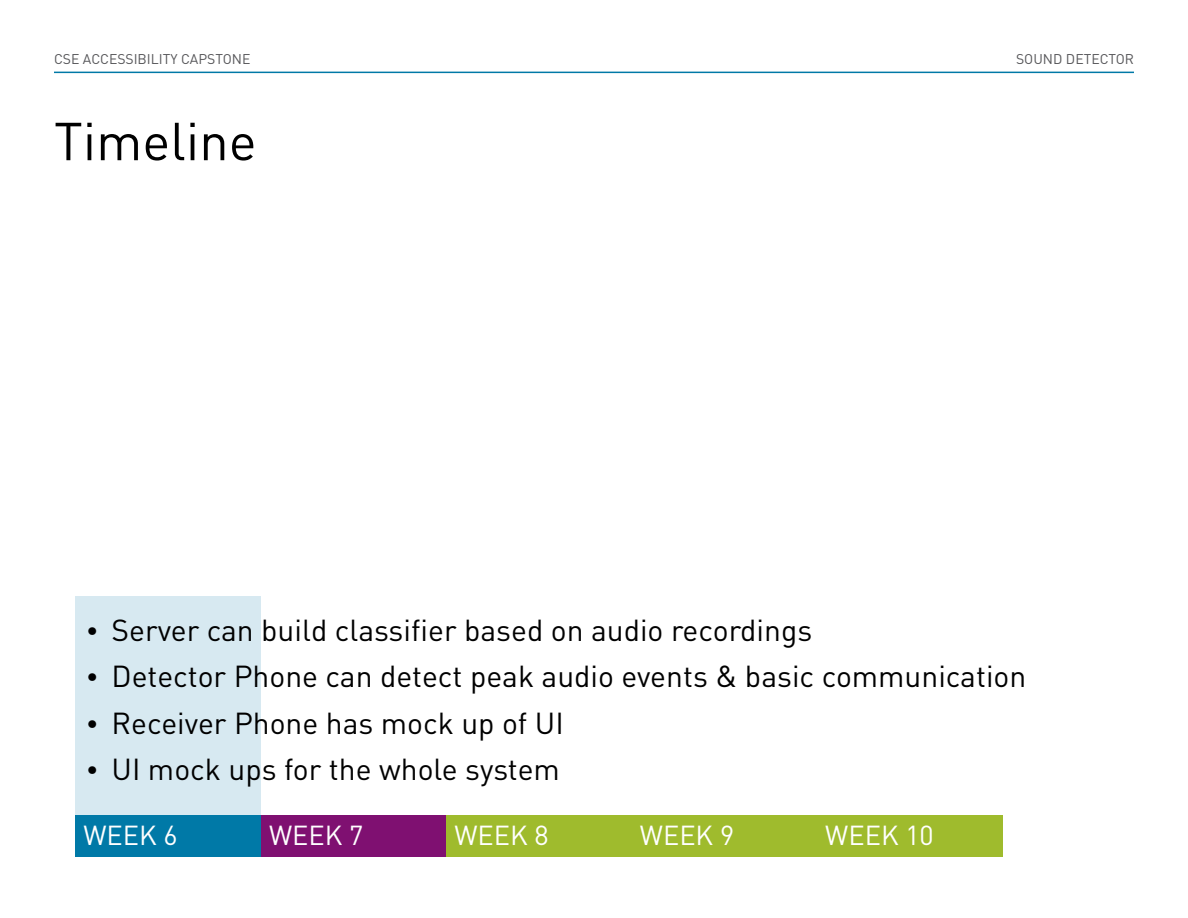
<style>
.page{position:relative;width:1188px;height:918px;background:#fff}
.page>*{position:absolute;margin:0;border:0;box-sizing:border-box;transform-origin:0 0}
.t1{font:52.65px "DIN";color:#000}
.t2{font:30px "DIN";color:#000}
.t3{font:27.15px "DIN";color:#fff}
.t4{font:13.95px "DIN";color:#565659}
.s1{font-family:"Plantin Std";font-weight:300}
</style>
<div class="page">
<hr style="left:54px;top:72px;width:1080px;height:1px;background:#0079a7">
<div style="left:76px;top:815px;width:185px;height:42px;background:#0079a7"></div>
<div style="left:261px;top:815px;width:186px;height:42px;background:#7f1071"></div>
<div style="left:447px;top:815px;width:185px;height:42px;background:#9fbb2d"></div>
<div style="left:632px;top:815px;width:186px;height:42px;background:#9fbb2d"></div>
<div style="left:818px;top:815px;width:185px;height:42px;background:#9fbb2d"></div>
<div style="left:76px;top:596px;width:185px;height:219px;background:#d7e9f1"></div>
<p class="t4" style="left:54px;top:50px;width:198px">CSE ACCESSIBILITY CAPSTONE</p>
<p class="t4" style="left:1016px;top:50px;width:119px">SOUND DETECTOR</p>
<h1 class="t1" style="left:54px;top:108px;width:204px">Timeline</h1>
<p class="t2" style="left:88px;top:611px;width:726px"><span class="s1">•</span> Server can build classifier based on audio recordings</p>
<p class="t2" style="left:88px;top:658px;width:940px"><span class="s1">•</span> Detector Phone can detect peak audio events &amp; basic communication</p>
<p class="t2" style="left:88px;top:704px;width:477px"><span class="s1">•</span> Receiver Phone has mock up of UI</p>
<p class="t2" style="left:88px;top:751px;width:473px"><span class="s1">•</span> UI mock ups for the whole system</p>
<p class="t3" style="left:83px;top:818px;width:96px">WEEK 6</p>
<p class="t3" style="left:269px;top:818px;width:96px">WEEK 7</p>
<p class="t3" style="left:454px;top:818px;width:96px">WEEK 8</p>
<p class="t3" style="left:640px;top:818px;width:96px">WEEK 9</p>
<p class="t3" style="left:825px;top:818px;width:110px">WEEK 10</p>
</div>
